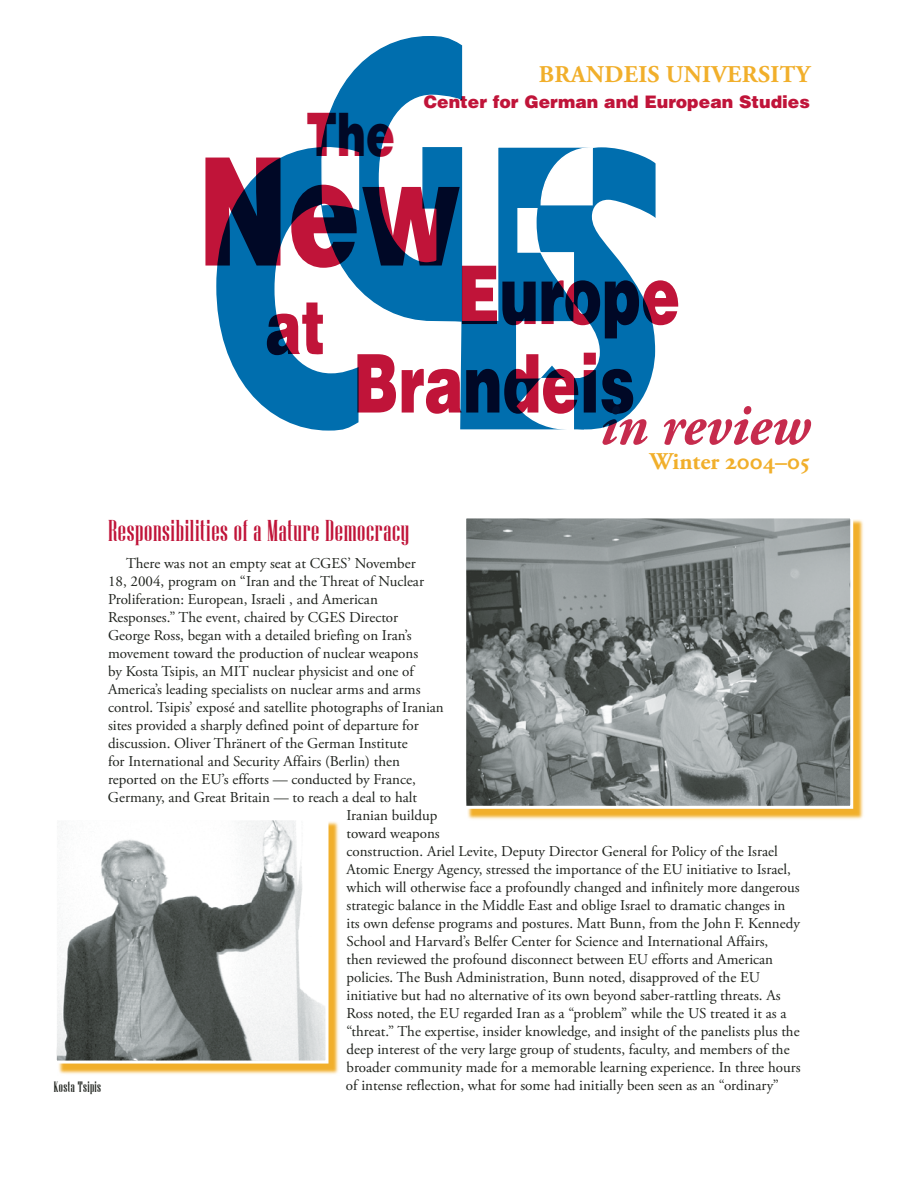
<style>
.page{position:relative;width:918px;height:1188px;background:#fff}
.page>*{position:absolute;margin:0;border:0;box-sizing:border-box;transform-origin:0 0}
.t1{font:900 81px "Helvetica";color:#c01439;scale:.72 1}
.t2{font:900 75px "Helvetica";color:#c01439;scale:.72 1}
.t3{font:900 60px "Helvetica";color:#c01439;scale:.72 1}
.t4{font:30px "Niagara Solid";letter-spacing:.02em;color:#c01439}
.t5{font:700 24px "Adobe Garamond Pro";letter-spacing:.015em;color:#f1af2b}
.t6{font:900 17.25px "Helvetica";color:#c01439}
.t7{font:15px "Adobe Garamond Pro";letter-spacing:-.01em;color:#1f221d}
.t8{font:15px "Niagara Solid";letter-spacing:.025em;color:#1f221d}
</style>
<div class="page">
<svg style="left:216px;top:36px;width:440px;height:395px"></svg>
<svg style="left:467px;top:519px;width:396px;height:301px;background:#f4c464"></svg>
<img style="left:467px;top:519px;width:382px;height:286px">
<div style="left:463px;top:515px;width:390px;height:294px;border:3px solid #fff"></div>
<svg style="left:58px;top:821px;width:281px;height:253px;background:#f4c464"></svg>
<img style="left:58px;top:821px;width:266px;height:239px">
<div style="left:54px;top:817px;width:274px;height:247px;border:3px solid #fff"></div>
<h3 class="t5" style="left:539px;top:61px;width:272px">BRANDEIS UNIVERSITY</h3>
<p class="t6" style="left:424px;top:91px;width:388px">Center for German and European Studies</p>
<h3 class="t3" style="left:306px;top:95px;width:125px">The</h3>
<h1 class="t1" style="left:198px;top:242px;width:671px"><sup>New</sup>Europe</h1>
<h2 class="t2" style="left:266px;top:278px;width:85px">at</h2>
<h1 class="t1" style="left:353px;top:330px;width:636px">Brandeis<sub>in</sub> <sub>review</sub></h1>
<h3 class="t5" style="left:650px;top:447px;width:162px">WINTER 2004–05</h3>
<h3 class="t4" style="left:108px;top:515px;width:303px">Responsibilities of a Mature Democracy</h3>
<p class="t7" style="left:126px;top:554px;width:291px">There was not an empty seat at CGES’ November</p>
<p class="t7" style="left:108px;top:572px;width:318px">18, 2004, program on “Iran and the Threat of Nuclear</p>
<p class="t7" style="left:108px;top:590px;width:271px">Proliferation: European, Israeli , and American</p>
<p class="t7" style="left:108px;top:608px;width:292px">Responses.” The event, chaired by CGES Director</p>
<p class="t7" style="left:108px;top:626px;width:305px">George Ross, began with a detailed briefing on Iran’s</p>
<p class="t7" style="left:108px;top:644px;width:312px">movement toward the production of nuclear weapons</p>
<p class="t7" style="left:108px;top:662px;width:309px">by Kosta Tsipis, an MIT nuclear physicist and one of</p>
<p class="t7" style="left:108px;top:680px;width:314px">America’s leading specialists on nuclear arms and arms</p>
<p class="t7" style="left:108px;top:698px;width:337px">control. Tsipis’ exposé and satellite photographs of Iranian</p>
<p class="t7" style="left:108px;top:716px;width:312px">sites provided a sharply defined point of departure for</p>
<p class="t7" style="left:108px;top:734px;width:301px">discussion. Oliver Thränert of the German Institute</p>
<p class="t7" style="left:108px;top:752px;width:293px">for International and Security Affairs (Berlin) then</p>
<p class="t7" style="left:108px;top:770px;width:309px">reported on the EU’s efforts — conducted by France,</p>
<p class="t7" style="left:108px;top:788px;width:311px">Germany, and Great Britain — to reach a deal to halt</p>
<p class="t7" style="left:346px;top:806px;width:92px">Iranian buildup</p>
<p class="t7" style="left:346px;top:824px;width:95px">toward weapons</p>
<p class="t7" style="left:346px;top:842px;width:433px">construction. Ariel Levite, Deputy Director General for Policy of the Israel</p>
<p class="t7" style="left:346px;top:860px;width:446px">Atomic Energy Agency, stressed the importance of the EU initiative to Israel,</p>
<p class="t7" style="left:346px;top:878px;width:455px">which will otherwise face a profoundly changed and infinitely more dangerous</p>
<p class="t7" style="left:346px;top:896px;width:440px">strategic balance in the Middle East and oblige Israel to dramatic changes in</p>
<p class="t7" style="left:346px;top:914px;width:455px">its own defense programs and postures. Matt Bunn, from the John F. Kennedy</p>
<p class="t7" style="left:346px;top:932px;width:423px">School and Harvard’s Belfer Center for Science and International Affairs,</p>
<p class="t7" style="left:346px;top:950px;width:428px">then reviewed the profound disconnect between EU efforts and American</p>
<p class="t7" style="left:346px;top:968px;width:415px">policies. The Bush Administration, Bunn noted, disapproved of the EU</p>
<p class="t7" style="left:346px;top:986px;width:436px">initiative but had no alternative of its own beyond saber-rattling threats. As</p>
<p class="t7" style="left:346px;top:1004px;width:442px">Ross noted, the EU regarded Iran as a “problem” while the US treated it as a</p>
<p class="t7" style="left:346px;top:1022px;width:455px">“threat.” The expertise, insider knowledge, and insight of the panelists plus the</p>
<p class="t7" style="left:346px;top:1040px;width:445px">deep interest of the very large group of students, faculty, and members of the</p>
<p class="t7" style="left:346px;top:1058px;width:456px">broader community made for a memorable learning experience. In three hours</p>
<p class="t8" style="left:54px;top:1079px;width:49px">Kosta Tsipis</p>
<p class="t7" style="left:346px;top:1076px;width:434px">of intense reflection, what for some had initially been seen as an “ordinary”</p>
</div>
